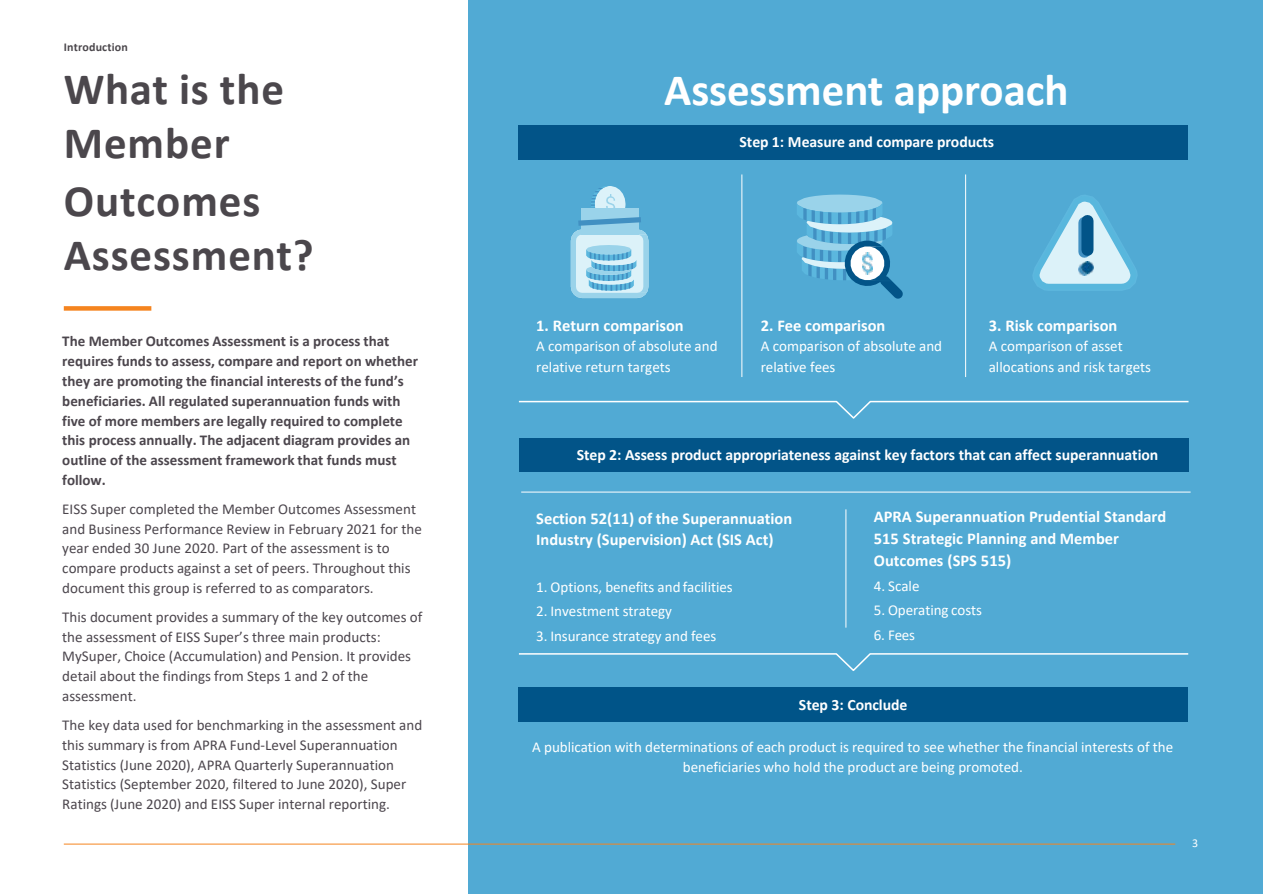
<style>
.page{position:relative;width:1263px;height:894px;background:#fff}
.page>*{position:absolute;margin:0;border:0;box-sizing:border-box;transform-origin:0 0}
.t1{font:700 45px/54.6px "Calibri";letter-spacing:.02em;color:#4b474c}
.t2{font:700 45px "Calibri";letter-spacing:-.005em;color:#fff}
.t3{font:700 16.5px/21.8px "Calibri";color:#fff}
.t4{font:700 15.75px "Calibri";letter-spacing:-.005em;color:#fff}
.t5{font:15px/19.8px "Calibri";color:#4c464d}
.t6{font:15px/20.9px "Calibri";color:#fff}
.t7{font:700 15px/19.8px "Calibri";color:#4c464d}
.t8{font:700 12px "Calibri";letter-spacing:.01em;color:#4b474c}
.t9{font:12px "Calibri";color:#fff}
</style>
<div class="page">
<div style="left:468px;top:0;width:795px;height:893px;background:#51aad4"></div>
<hr style="left:64px;top:843px;width:1111px;height:1px;background:#f5841f">
<svg style="left:64px;top:306px;width:87px;height:4px"></svg>
<hr style="left:741px;top:174px;width:1px;height:203px;background:#fff">
<hr style="left:965px;top:174px;width:1px;height:203px;background:#fff">
<svg style="left:571px;top:186px;width:78px;height:112px"></svg>
<svg style="left:797px;top:194px;width:106px;height:104px"></svg>
<svg style="left:1033px;top:195px;width:104px;height:96px"></svg>
<svg style="left:518px;top:400px;width:671px;height:19px"></svg>
<hr style="left:521px;top:491px;width:670px;height:1px;background:#fff">
<hr style="left:846px;top:509px;width:1px;height:118px;background:#fff">
<svg style="left:518px;top:653px;width:671px;height:18px"></svg>
<div style="left:519px;top:125px;width:669px;height:34px;background:#025488"></div>
<div style="left:519px;top:438px;width:670px;height:34px;background:#025488"></div>
<div style="left:519px;top:687px;width:669px;height:34px;background:#005488"></div>
<p class="t8" style="left:64px;top:39px;width:66px">Introduction</p>
<h2 class="t1" style="left:64px;top:61px;width:222px">What is the<br>Member</h2>
<h2 class="t1" style="left:64px;top:173px;width:198px">Outcomes</h2>
<p class="t1" style="left:64px;top:227px;width:251px">Assessment?</p>
<p class="t7" style="left:62px;top:331px;width:357px">The Member Outcomes Assessment is a process that requires funds to assess, compare and report on whether they are promoting the financial interests of the fund’s beneficiaries. All regulated superannuation funds with five of more members are legally required to complete this process annually. The adjacent diagram provides an outline of the assessment framework that funds must follow.</p>
<p class="t5" style="left:62px;top:498px;width:361px">EISS Super completed the Member Outcomes Assessment and Business Performance Review in February 2021 for the year ended 30 June 2020. Part of the assessment is to compare products against a set of peers. Throughout this document this group is referred to as comparators.</p>
<p class="t5" style="left:62px;top:606px;width:362px">This document provides a summary of the key outcomes of the assessment of EISS Super’s three main products:<br>MySuper, Choice (Accumulation) and Pension. It provides detail about the findings from Steps 1 and 2 of the assessment.</p>
<p class="t5" style="left:62px;top:714px;width:361px">The key data used for benchmarking in the assessment and this summary is from APRA Fund-Level Superannuation Statistics (June 2020), APRA Quarterly Superannuation Statistics (September 2020, filtered to June 2020), Super Ratings (June 2020) and EISS Super internal reporting.</p>
<p class="t2" style="left:664px;top:59px;width:406px">Assessment approach</p>
<p class="t4" style="left:740px;top:131px;width:256px">Step 1: Measure and compare products</p>
<p class="t3" style="left:536px;top:315px;width:149px">1. Return comparison</p>
<p class="t6" style="left:536px;top:335px;width:183px">A comparison of absolute and relative return targets</p>
<p class="t3" style="left:761px;top:315px;width:126px">2. Fee comparison</p>
<p class="t6" style="left:761px;top:335px;width:183px">A comparison of absolute and relative fees</p>
<p class="t3" style="left:989px;top:315px;width:130px">3. Risk comparison</p>
<p class="t6" style="left:989px;top:335px;width:164px">A comparison of asset allocations and risk targets</p>
<p class="t4" style="left:577px;top:444px;width:583px">Step 2: Assess product appropriateness against key factors that can affect superannuation</p>
<p class="t3" style="left:536px;top:507px;width:257px">Section 52(11) of the Superannuation<br>Industry (Supervision) Act (SIS Act)</p>
<p class="t6" style="left:536px;top:576px;width:198px">1. Options, benefits and facilities</p>
<p class="t6" style="left:536px;top:600px;width:137px">2. Investment strategy</p>
<p class="t6" style="left:536px;top:624px;width:182px">3. Insurance strategy and fees</p>
<p class="t3" style="left:874px;top:505px;width:294px">APRA Superannuation Prudential Standard<br>515 Strategic Planning and Member<br>Outcomes (SPS 515)</p>
<p class="t6" style="left:874px;top:575px;width:47px">4. Scale</p>
<p class="t6" style="left:874px;top:599px;width:110px">5. Operating costs</p>
<p class="t6" style="left:874px;top:623px;width:43px">6. Fees</p>
<p class="t4" style="left:799px;top:693px;width:110px">Step 3: Conclude</p>
<p class="t6" style="left:532px;top:736px;width:642px;line-height:19.8px;text-align:center">A publication with determinations of each product is required to see whether the financial interests of the beneficiaries who hold the product are being promoted.</p>
<p class="t9" style="left:1192px;top:834px;width:8px">3</p>
</div>
